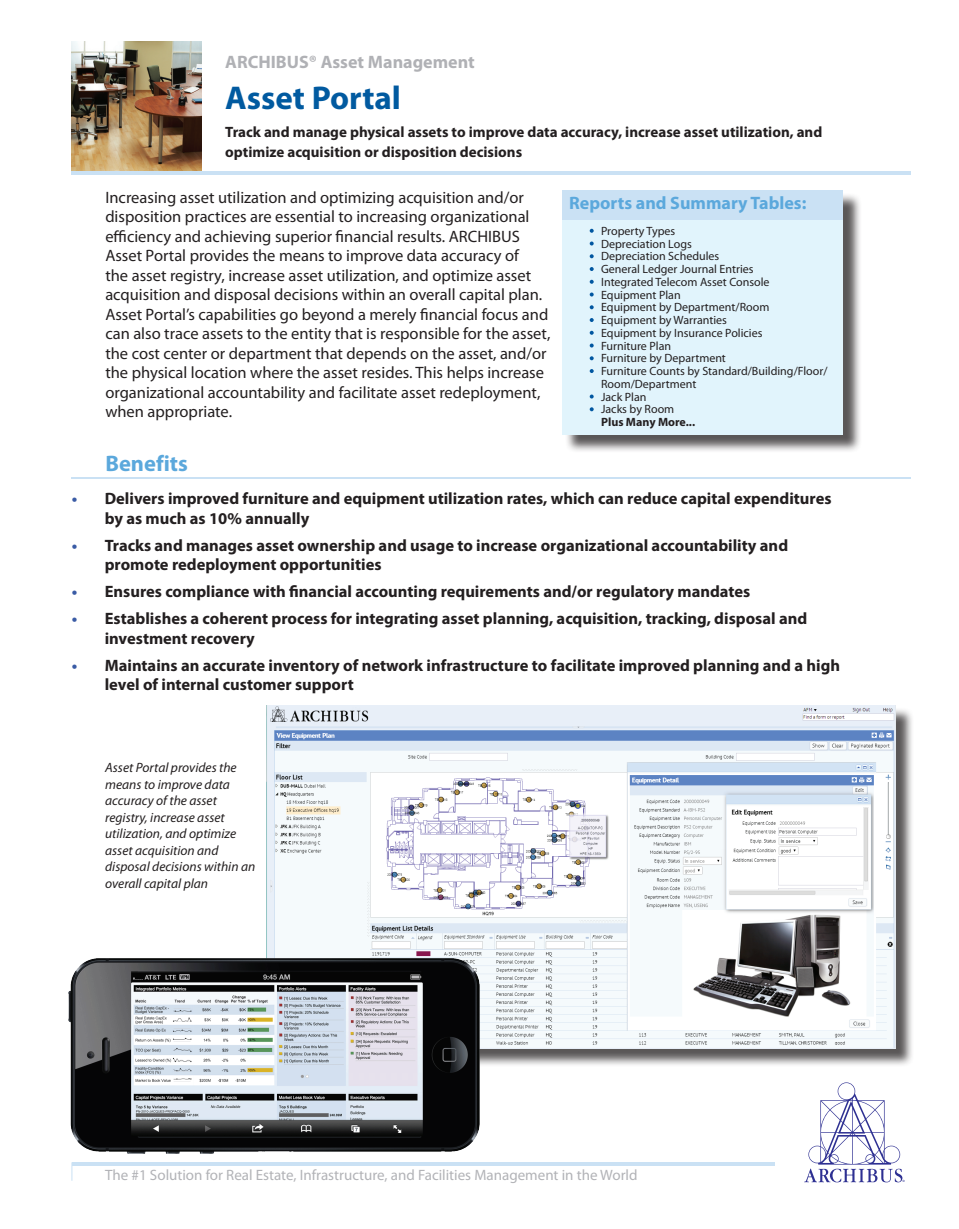
<style>
.page{position:relative;width:959px;height:1229px;background:#fff}
.page>*{position:absolute;margin:0;border:0;box-sizing:border-box;transform-origin:0 0}
.t1{font:700 33px "Myriad Pro";color:#015aa0}
.t2{font:700 22.5px "Myriad Pro";color:#5ba8dc}
.t3{font:700 18px "Myriad Pro";color:#b0b1b5}
.t4{font:700 18px "Myriad Pro";color:#5ba8dc}
.t5{font:16.5px/19.5px "Myriad Pro";color:#231f20}
.t6{font:700 16.5px/19.5px "Myriad Pro";color:#231f20}
.t7{font:700 15px/19.5px "Myriad Pro";color:#231f20}
.t8{font:15px "Myriad Pro";color:#b2b3b7}
.t9{font:italic 13.5px/16.5px "Myriad Pro";color:#231f20}
.t10{font:12px/12.8px "Myriad Pro";color:#231f20}
.t11{font:700 12px "Myriad Pro";color:#231f20}
.s1{color:#3a5ba5}
</style>
<div class="page">
<hr style="left:72px;top:171px;width:839px;height:3px;background:#cae1f4">
<hr style="left:72px;top:1162px;width:702px;height:3px;background:#cae1f4">
<svg style="left:804px;top:1082px;width:100px;height:100px"></svg>
<svg style="left:72px;top:1165px;width:1px;height:15px"></svg>
<div style="left:565px;top:193px;width:297px;height:260px;background:#231f20;opacity:.75"></div>
<div style="left:562px;top:190px;width:281px;height:244px;background:#e1f4fc"></div>
<div style="left:562px;top:191px;width:281px;height:29px;background:#cae1f4"></div>
<svg style="left:589px;top:241px;width:4px;height:4px"></svg>
<svg style="left:589px;top:229px;width:4px;height:4px"></svg>
<svg style="left:589px;top:280px;width:4px;height:4px"></svg>
<svg style="left:589px;top:267px;width:4px;height:4px"></svg>
<svg style="left:589px;top:318px;width:4px;height:4px"></svg>
<svg style="left:589px;top:331px;width:4px;height:4px"></svg>
<svg style="left:589px;top:356px;width:4px;height:4px"></svg>
<svg style="left:589px;top:292px;width:4px;height:4px"></svg>
<svg style="left:589px;top:305px;width:4px;height:4px"></svg>
<svg style="left:589px;top:394px;width:4px;height:4px"></svg>
<svg style="left:589px;top:407px;width:4px;height:4px"></svg>
<svg style="left:589px;top:254px;width:4px;height:4px"></svg>
<svg style="left:589px;top:343px;width:4px;height:4px"></svg>
<svg style="left:589px;top:369px;width:4px;height:4px"></svg>
<hr style="left:72px;top:477px;width:839px;height:1px;background:#cae1f4">
<img style="left:72px;top:41px;width:129px;height:130px">
<div style="left:269px;top:707px;width:644px;height:359px;background:#231f20;opacity:.75"></div>
<img style="left:267px;top:705px;width:628px;height:343px">
<img style="left:68px;top:956px;width:415px;height:198px">
<p class="t3" style="left:225px;top:50px;width:251px">ARCHIBUS® Asset Management</p>
<h1 class="t1" style="left:225px;top:76px;width:177px">Asset Portal</h1>
<p class="t7" style="left:225px;top:122px;width:598px">Track and manage physical assets to improve data accuracy, increase asset utilization, and optimize acquisition or disposition decisions</p>
<p class="t5" style="left:105px;top:187px;width:446px">Increasing asset utilization and optimizing acquisition and/or disposition practices are essential to increasing organizational efficiency and achieving superior financial results. ARCHIBUS Asset Portal provides the means to improve data accuracy of<br>the asset registry, increase asset utilization, and optimize asset acquisition and disposal decisions within an overall capital plan.<br>Asset Portal’s capabilities go beyond a merely financial focus and can also trace assets to the entity that is responsible for the asset, the cost center or department that depends on the asset, and/or the physical location where the asset resides. This helps increase organizational accountability and facilitate asset redeployment, when appropriate.</p>
<h2 class="t2" style="left:105px;top:448px;width:84px">Benefits</h2>
<p class="t6" style="left:105px;top:488px;width:728px;text-indent:-33px"><span class="s1">•</span> Delivers improved furniture and equipment utilization rates, which can reduce capital expenditures by as much as 10% annually</p>
<p class="t6" style="left:105px;top:535px;width:685px;text-indent:-33px"><span class="s1">•</span> Tracks and manages asset ownership and usage to increase organizational accountability and promote redeployment opportunities</p>
<p class="t6" style="left:72px;top:581px;width:680px"><span class="s1">•</span> Ensures compliance with financial accounting requirements and/or regulatory mandates</p>
<p class="t6" style="left:105px;top:608px;width:704px;text-indent:-33px"><span class="s1">•</span> Establishes a coherent process for integrating asset planning, acquisition, tracking, disposal and investment recovery</p>
<p class="t6" style="left:105px;top:655px;width:736px;text-indent:-33px"><span class="s1">•</span> Maintains an accurate inventory of network infrastructure to facilitate improved planning and a high level of internal customer support</p>
<p class="t4" style="left:569px;top:191px;width:239px">Reports and Summary Tables:</p>
<p class="t10" style="left:601px;top:224px;width:228px">Property Types<br>Depreciation Logs<br>Depreciation Schedules<br>General Ledger Journal Entries<br>Integrated Telecom Asset Console<br>Equipment Plan<br>Equipment by Department/Room<br>Equipment by Warranties<br>Equipment by Insurance Policies<br>Furniture Plan<br>Furniture by Department<br>Furniture Counts by Standard/Building/Floor/<br>Room/Department<br>Jack Plan<br>Jacks by Room</p>
<p class="t11" style="left:601px;top:414px;width:96px">Plus Many More...</p>
<p class="t9" style="left:105px;top:759px;width:151px">Asset Portal provides the means to improve data accuracy of the asset registry, increase asset utilization, and optimize asset acquisition and disposal decisions within an overall capital plan</p>
<p class="t8" style="left:105px;top:1166px;width:534px">The #1 Solution for Real Estate, Infrastructure, and Facilities Management in the World</p>
</div>
